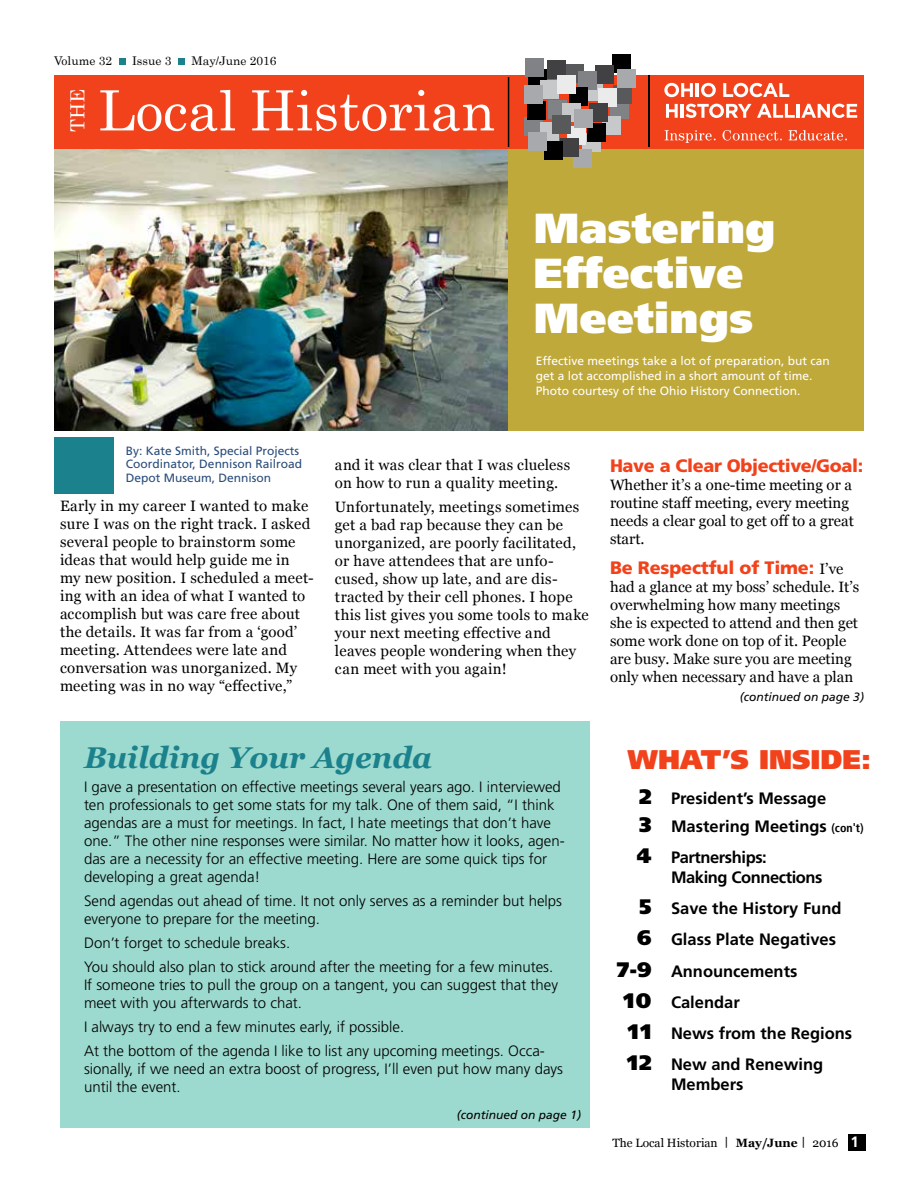
<style>
.page{position:relative;width:918px;height:1188px;background:#fff}
.page>*{position:absolute;margin:0;border:0;box-sizing:border-box;transform-origin:0 0}
.t1{font:55.5px "Century";color:#fff}
.t2{font:900 42px/45px "Frutiger LT Std";letter-spacing:.01em;color:#fff}
.t3{font:italic 700 30px "Georgia";color:#1b818c}
.t4{font:900 27px "Frutiger LT Std";color:#f2421b}
.t5{font:19.5px "Century";color:#fff}
.t6{font:900 18px "Frutiger LT Std";letter-spacing:-.02em;color:#f2421b}
.t7{font:700 16.5px/28.2px "Frutiger LT Std";color:#000}
.t8{font:700 16.5px/19.8px "Frutiger LT Std";letter-spacing:-.025em;color:#000}
.t9{font:15px/18px "Georgia";letter-spacing:.01em;color:#000}
.t10{font:300 15px/18px "Frutiger LT Std";color:#000}
.t11{font:12px/15px "Frutiger LT Std";color:#fff}
.t12{font:12px/13.5px "Frutiger LT Std";color:#2a4d7a}
.t13{font:italic 12px "Frutiger LT Std";color:#000}
.t14{font:12px "Georgia";color:#000}
.t15{font:12px "Century";color:#000}
.s1{font-family:"Georgia";font-weight:400;font-size:15px;color:#000}
.s2{font-weight:900;font-size:21px}
.s3{font-family:"Frutiger LT";font-stretch:condensed;font-size:12px}
.s4{font-family:"Arial Unicode MS"}
.s5{font-weight:700}
.s6{font-family:"Frutiger LT Std";font-weight:700;font-size:15px;color:#fff}
</style>
<div class="page">
<div style="left:848px;top:1134px;width:18px;height:16px;background:#000"></div>
<div style="left:54px;top:148px;width:810px;height:283px;background:#bfa93b"></div>
<img style="left:54px;top:149px;width:454px;height:282px">
<div style="left:54px;top:76px;width:810px;height:73px;background:#f2421b"></div>
<hr style="left:508px;top:77px;width:1px;height:70px;background:#000">
<div style="left:119px;top:58px;width:7px;height:7px;background:#1b818c"></div>
<div style="left:179px;top:58px;width:6px;height:7px;background:#1b818c"></div>
<svg style="left:664px;top:83px;width:29px;height:14px"></svg>
<hr style="left:696px;top:83px;width:3px;height:14px;background:#fff">
<svg style="left:701px;top:83px;width:15px;height:14px"></svg>
<svg style="left:723px;top:83px;width:66px;height:14px"></svg>
<svg style="left:666px;top:104px;width:12px;height:14px"></svg>
<hr style="left:681px;top:104px;width:3px;height:14px;background:#fff">
<svg style="left:686px;top:104px;width:109px;height:14px"></svg>
<hr style="left:797px;top:104px;width:3px;height:14px;background:#fff">
<svg style="left:801px;top:104px;width:56px;height:14px"></svg>
<svg style="left:665px;top:130px;width:51px;height:13px"></svg>
<svg style="left:723px;top:130px;width:59px;height:11px"></svg>
<svg style="left:788px;top:130px;width:59px;height:11px"></svg>
<hr style="left:649px;top:76px;width:1px;height:71px;background:#000">
<div style="left:54px;top:437px;width:60px;height:57px;background:#1b818c"></div>
<div style="left:566px;top:64px;width:18px;height:18px;background:#58595b"></div>
<div style="left:582px;top:134px;width:18px;height:18px;background:#c7c8ca"></div>
<div style="left:610px;top:100px;width:18px;height:18px;background:#808285"></div>
<div style="left:603px;top:116px;width:18px;height:18px;background:#c7c8ca"></div>
<div style="left:587px;top:124px;width:18px;height:18px;background:#000"></div>
<div style="left:585px;top:83px;width:18px;height:18px;background:#c7c8ca"></div>
<div style="left:612px;top:54px;width:18px;height:18px;background:#000"></div>
<div style="left:596px;top:66px;width:18px;height:18px;background:#414042"></div>
<div style="left:579px;top:72px;width:18px;height:18px;background:#808285"></div>
<div style="left:573px;top:149px;width:18px;height:18px;background:#a7a9ac"></div>
<div style="left:525px;top:118px;width:18px;height:18px;background:#808285"></div>
<div style="left:528px;top:102px;width:18px;height:18px;background:#000"></div>
<svg style="left:528px;top:69px;width:18px;height:16px"></svg>
<div style="left:525px;top:58px;width:18px;height:18px;background:#808285"></div>
<div style="left:548px;top:61px;width:18px;height:18px;background:#414042"></div>
<div style="left:540px;top:81px;width:18px;height:18px;background:#c7c8ca"></div>
<div style="left:549px;top:100px;width:18px;height:18px;background:#808285"></div>
<div style="left:541px;top:122px;width:18px;height:18px;background:#c7c8ca"></div>
<div style="left:613px;top:86px;width:18px;height:18px;background:#58595b"></div>
<div style="left:525px;top:85px;width:18px;height:18px;background:#a7a9ac"></div>
<div style="left:598px;top:89px;width:18px;height:18px;background:#ebebec"></div>
<div style="left:590px;top:103px;width:18px;height:18px;background:#414042"></div>
<div style="left:567px;top:126px;width:18px;height:19px;background:#ebebec"></div>
<div style="left:560px;top:138px;width:18px;height:18px;background:#414042"></div>
<div style="left:544px;top:142px;width:18px;height:18px;background:#000"></div>
<div style="left:528px;top:132px;width:18px;height:18px;background:#a7a9ac"></div>
<div style="left:569px;top:87px;width:18px;height:18px;background:#000"></div>
<div style="left:557px;top:75px;width:18px;height:18px;background:#ebebec"></div>
<div style="left:562px;top:103px;width:18px;height:18px;background:#c7c8ca"></div>
<div style="left:574px;top:109px;width:18px;height:18px;background:#a7a9ac"></div>
<div style="left:553px;top:115px;width:18px;height:18px;background:#58595b"></div>
<div style="left:617px;top:70px;width:18px;height:18px;background:#a7a9ac"></div>
<div style="left:60px;top:721px;width:530px;height:407px;background:#9cd9ce"></div>
<p class="t15" style="left:54px;top:51px;width:60px">Volume 32</p>
<p class="t15" style="left:132px;top:51px;width:41px">Issue 3</p>
<p class="t15" style="left:191px;top:51px;width:87px">May/June 2016</p>
<h3 class="t5" style="left:61px;top:132px;width:44px;rotate:-90deg">THE</h3>
<h1 class="t1" style="left:99px;top:64px;width:398px">Local Historian</h1>
<h2 class="t2" style="left:534px;top:206px;width:243px">Mastering<br>Effective<br>Meetings</h2>
<p class="t11" style="left:536px;top:354px;width:295px">Effective meetings take a lot of preparation, but can get a lot accomplished in a short amount of time.<br>Photo courtesy of the Ohio History Connection.</p>
<p class="t12" style="left:126px;top:444px;width:178px">By: Kate Smith, Special Projects<br>Coordinator, Dennison Railroad<br>Depot Museum, Dennison</p>
<p class="t9" style="left:60px;top:496px;width:255px">Early in my career I wanted to make sure I was on the right track. I asked several people to brainstorm some ideas that would help guide me in my new position. I scheduled a meet&shy;ing with an idea of what I wanted to accomplish but was care free about the details. It was far from a ‘good’ meeting. Attendees were late and conversation was unorganized. My meeting was in no way “effective,”</p>
<p class="t9" style="left:335px;top:455px;width:237px">and it was clear that I was clueless on how to run a quality meeting.</p>
<p class="t9" style="left:335px;top:497px;width:255px">Unfortunately, meetings sometimes get a bad rap because they can be unorganized, are poorly facilitated, or have attendees that are unfo&shy;cused, show up late, and are dis&shy;tracted by their cell phones. I hope this list gives you some tools to make your next meeting effective and leaves people wondering when they can meet with you again!</p>
<h3 class="t3" style="left:84px;top:735px;width:350px">Building Your Agenda</h3>
<p class="t10" style="left:84px;top:778px;width:482px">I gave a presentation on effective meetings several years ago. I interviewed ten professionals to get some stats for my talk. One of them said, “I think agendas are a must for meetings. In fact, I hate meetings that don’t have one.” The other nine responses were similar. No matter how it looks, agen&shy;das are a necessity for an effective meeting. Here are some quick tips for developing a great agenda!</p>
<p class="t10" style="left:84px;top:892px;width:480px">Send agendas out ahead of time. It not only serves as a reminder but helps everyone to prepare for the meeting.</p>
<p class="t10" style="left:84px;top:931px;width:471px;line-height:24px">Don’t forget to schedule breaks.<br>You should also plan to stick around after the meeting for a few minutes.</p>
<p class="t10" style="left:84px;top:976px;width:476px">If someone tries to pull the group on a tangent, you can suggest that they meet with you afterwards to chat.</p>
<p class="t10" style="left:84px;top:1015px;width:462px;line-height:24px">I always try to end a few minutes early, if possible.<br>At the bottom of the agenda I like to list any upcoming meetings. Occa-</p>
<p class="t10" style="left:84px;top:1060px;width:481px">sionally, if we need an extra boost of progress, I’ll even put how many days until the event.</p>
<p class="t13" style="left:457px;top:1108px;width:126px">(continued on page 1)</p>
<p class="t6" style="left:610px;top:455px;width:255px">Have a Clear Objective/Goal:</p>
<p class="t9" style="left:610px;top:475px;width:245px">Whether it’s a one-time meeting or a routine staff meeting, every meeting needs a clear goal to get off to a great start.</p>
<p class="t6" style="left:610px;top:557px;width:235px">Be Respectful of Time: <span class="s1">I’ve</span></p>
<p class="t9" style="left:610px;top:577px;width:251px">had a glance at my boss’ schedule. It’s overwhelming how many meetings she is expected to attend and then get some work done on top of it. People are busy. Make sure you are meeting only when necessary and have a plan</p>
<p class="t13" style="left:740px;top:690px;width:126px">(continued on page 3)</p>
<h3 class="t4" style="left:628px;top:743px;width:245px">WHAT’S INSIDE:</h3>
<p class="t7" style="left:639px;top:784px;width:226px"><span class="s2">2</span> President’s Message<br><span class="s2">3</span> Mastering Meetings <span class="s3">(con't)</span></p>
<p class="t8" style="left:671px;top:848px;width:153px;text-indent:-34px"><span class="s2">4</span> Partnerships:<br>Making Connections</p>
<p class="t7" style="left:639px;top:894px;width:204px"><span class="s2">5</span> Save the History Fund</p>
<p class="t7" style="left:637px;top:926px;width:200px"><span class="s2">6</span> Glass Plate Negatives</p>
<p class="t7" style="left:617px;top:957px;width:182px"><span class="s2">7-9</span> Announcements</p>
<p class="t7" style="left:623px;top:988px;width:118px"><span class="s2">10</span> Calendar</p>
<p class="t7" style="left:628px;top:1019px;width:226px"><span class="s2">11</span> News from the Regions</p>
<p class="t7" style="left:627px;top:1050px;width:197px"><span class="s2">12</span> New and Renewing</p>
<p class="t7" style="left:671px;top:1070px;width:74px">Members</p>
<p class="t14" style="left:612px;top:1134px;width:248px">The Local Historian <span class="s4">ᅵ</span> <span class="s5">May/June</span><span class="s4">ᅵ</span> 2016 <span class="s6">1</span></p>
</div>
